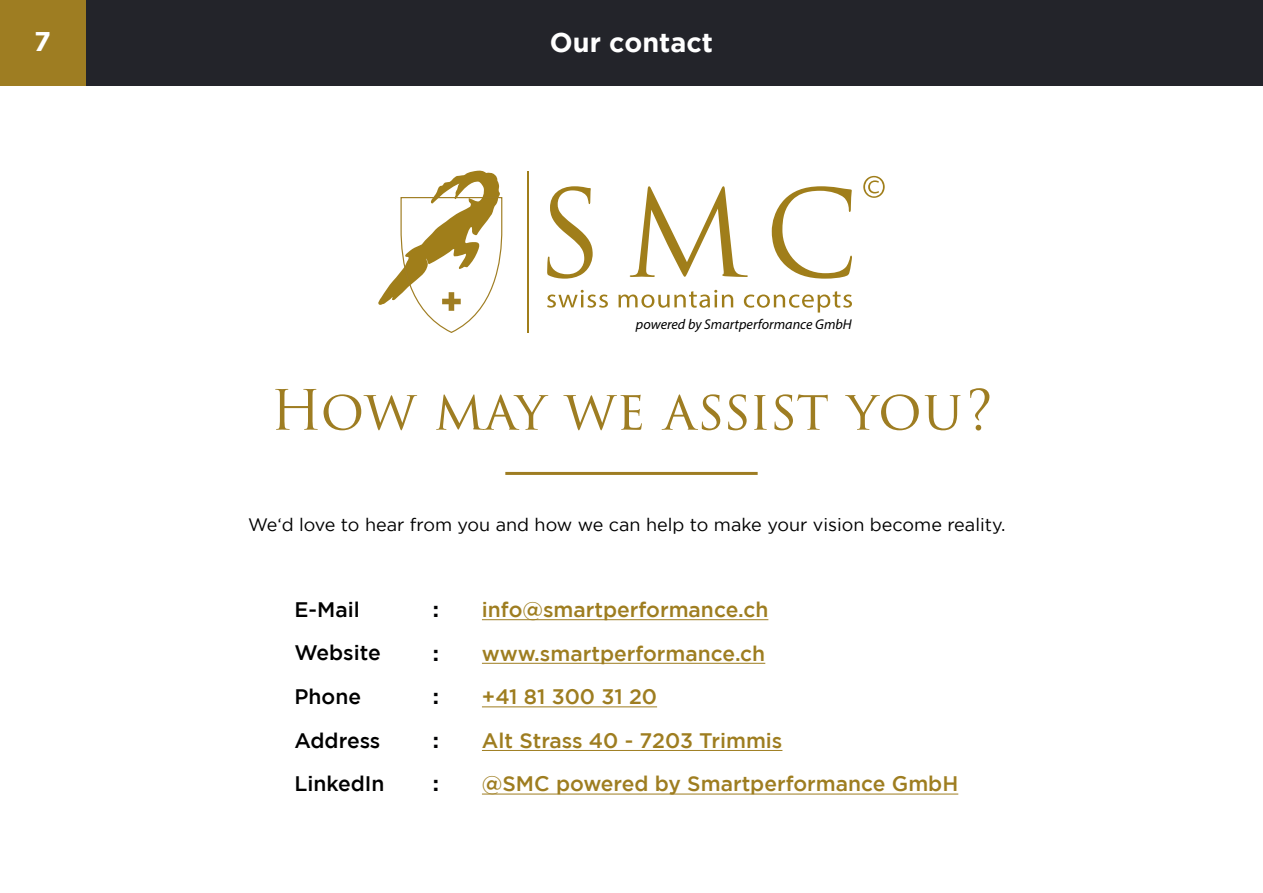
<style>
.page{position:relative;width:1263px;height:893px;background:#fff}
.page>*{position:absolute;margin:0;border:0;box-sizing:border-box;transform-origin:0 0}
.t1{font:54px "Trajan Pro 3";letter-spacing:-.01em;color:#9e7d22}
.t2{font:700 27px "Gotham";color:#fff}
.t3{font:500 21px "Gotham";color:#9e7d20}
.t4{font:500 21px "Gotham";color:#000}
.t5{font:700 21px "Gotham";color:#020203}
.t6{font:18px "Gotham";color:#000}
.t7{font:italic 14.25px "Myriad Pro";color:#000}
</style>
<div class="page">
<hr style="left:505px;top:472px;width:253px;height:3px;background:#9e7d22">
<hr style="left:527px;top:171px;width:1px;height:162px;background:#a07e1a">
<svg style="left:547px;top:186px;width:305px;height:93px"></svg>
<svg style="left:547px;top:290px;width:61px;height:18px"></svg>
<svg style="left:618px;top:290px;width:115px;height:18px"></svg>
<svg style="left:744px;top:291px;width:108px;height:22px"></svg>
<svg style="left:863px;top:176px;width:22px;height:22px"></svg>
<svg style="left:378px;top:171px;width:125px;height:162px"></svg>
<hr style="left:482px;top:619px;width:286px;height:1px;background:#9e7d20">
<hr style="left:482px;top:663px;width:283px;height:1px;background:#9e7d20">
<hr style="left:482px;top:707px;width:175px;height:1px;background:#9e7d20">
<hr style="left:482px;top:750px;width:300px;height:1px;background:#9e7d20">
<hr style="left:482px;top:794px;width:476px;height:1px;background:#9e7d20">
<div style="left:0;top:0;width:1263px;height:85px;background:#23242a"></div>
<div style="left:0;top:0;width:85px;height:85px;background:#9e7d22"></div>
<p class="t2" style="left:34px;top:26px;width:18px">7</p>
<p class="t2" style="left:550px;top:27px;width:165px">Our contact</p>
<p class="t7" style="left:636px;top:316px;width:217px">powered by Smartperformance GmbH</p>
<h1 class="t1" style="left:270px;top:373px;width:724px">How may we assist you?</h1>
<p class="t6" style="left:248px;top:515px;width:759px">We‘d love to hear from you and how we can help to make your vision become reality.</p>
<p class="t4" style="left:294px;top:597px;width:67px">E-Mail</p>
<p class="t5" style="left:433px;top:597px;width:8px">:</p>
<p class="t3" style="left:482px;top:597px;width:288px">info@smartperformance.ch</p>
<p class="t4" style="left:294px;top:641px;width:88px">Website</p>
<p class="t5" style="left:433px;top:641px;width:8px">:</p>
<p class="t3" style="left:482px;top:641px;width:285px">www.smartperformance.ch</p>
<p class="t4" style="left:294px;top:685px;width:68px">Phone</p>
<p class="t5" style="left:433px;top:684px;width:8px">:</p>
<p class="t3" style="left:482px;top:685px;width:177px">+41 81 300 31 20</p>
<p class="t4" style="left:294px;top:728px;width:87px">Address</p>
<p class="t5" style="left:433px;top:728px;width:8px">:</p>
<p class="t3" style="left:482px;top:728px;width:302px">Alt Strass 40 - 7203 Trimmis</p>
<p class="t4" style="left:294px;top:772px;width:92px">LinkedIn</p>
<p class="t5" style="left:433px;top:772px;width:8px">:</p>
<p class="t3" style="left:482px;top:772px;width:478px">@SMC powered by Smartperformance GmbH</p>
</div>
